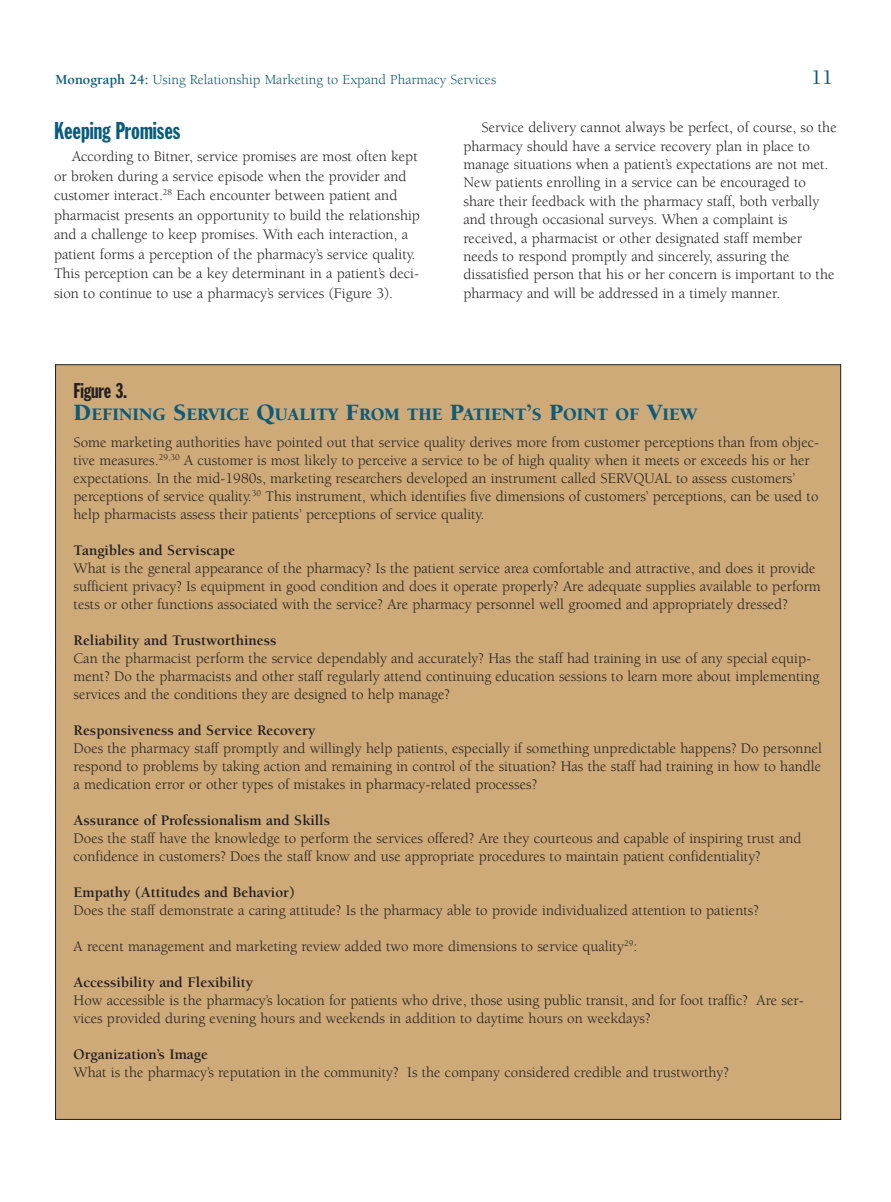
<style>
.page{position:relative;width:891px;height:1202px;background:#fff}
.page>*{position:absolute;margin:0;border:0;box-sizing:border-box;transform-origin:0 0}
.t1{font:24px "Franklin Gothic Extra Cond";color:#0a5c7d}
.t2{font:21px "Franklin Gothic Extra Cond";color:#231f20}
.t3{font:500 21px "Berkeley";color:#0a5c7d}
.t4{font:900 18px "Berkeley";color:#0a5c7d}
.t5{font:15px/18px "Berkeley";color:#231f20}
.t6{font:700 15px "Berkeley";color:#231f20}
.t7{font:14.25px "Berkeley";color:#0a5c7d}
.s1{font-weight:700}
.s2{font-size:24px}
</style>
<div class="page">
<div style="left:56px;top:365px;width:785px;height:754px;background:#ceaa78"></div>
<p class="t7" style="left:56px;top:74px;width:442px"><span class="s1">Monograph 24:</span> Using Relationship Marketing to Expand Pharmacy Services</p>
<h2 class="t3" style="left:811px;top:69px;width:23px">11</h2>
<h1 class="t1" style="left:54px;top:121px;width:128px">Keeping Promises</h1>
<p class="t5" style="left:54px;top:148px;width:368px;line-height:19.5px;text-indent:18px">According to Bitner, service promises are most often kept or broken during a service episode when the provider and customer interact.<sup>28</sup> Each encounter between patient and pharmacist presents an opportunity to build the relationship and a challenge to keep promises. With each interaction, a patient forms a perception of the pharmacy’s service quality.<br>This perception can be a key determinant in a patient’s deci&shy;sion to continue to use a pharmacy’s services (Figure 3).</p>
<p class="t5" style="left:464px;top:120px;width:375px;line-height:18.5px;text-indent:18px">Service delivery cannot always be perfect, of course, so the pharmacy should have a service recovery plan in place to manage situations when a patient’s expectations are not met.<br>New patients enrolling in a service can be encouraged to share their feedback with the pharmacy staff, both verbally and through occasional surveys. When a complaint is received, a pharmacist or other designated staff member needs to respond promptly and sincerely, assuring the dissatisfied person that his or her concern is important to the pharmacy and will be addressed in a timely manner.</p>
<h2 class="t2" style="left:74px;top:383px;width:55px">Figure 3.</h2>
<p class="t4" style="left:74px;top:407px;width:625px"><span class="s2">D</span>EFINING <span class="s2">S</span>ERVICE <span class="s2">Q</span>UALITY <span class="s2">F</span>ROM THE <span class="s2">P</span>ATIENT<span class="s2">’</span>S <span class="s2">P</span>OINT OF <span class="s2">V</span>IEW</p>
<p class="t5" style="left:74px;top:435px;width:747px">Some marketing authorities have pointed out that service quality derives more from customer perceptions than from objec&shy;tive measures.<sup>29,30</sup> A customer is most likely to perceive a service to be of high quality when it meets or exceeds his or her expectations. In the mid-1980s, marketing researchers developed an instrument called SERVQUAL to assess customers’ perceptions of service quality.<sup>30</sup> This instrument, which identifies five dimensions of customers’ perceptions, can be used to help pharmacists assess their patients’ perceptions of service quality.</p>
<p class="t6" style="left:74px;top:544px;width:163px">Tangibles and Serviscape</p>
<p class="t5" style="left:74px;top:561px;width:749px">What is the general appearance of the pharmacy? Is the patient service area comfortable and attractive, and does it provide sufficient privacy? Is equipment in good condition and does it operate properly? Are adequate supplies available to perform tests or other functions associated with the service? Are pharmacy personnel well groomed and appropriately dressed?</p>
<p class="t6" style="left:74px;top:634px;width:205px">Reliability and Trustworthiness</p>
<p class="t5" style="left:74px;top:651px;width:747px">Can the pharmacist perform the service dependably and accurately? Has the staff had training in use of any special equip&shy;ment? Do the pharmacists and other staff regularly attend continuing education sessions to learn more about implementing services and the conditions they are designed to help manage?</p>
<p class="t6" style="left:74px;top:724px;width:244px">Responsiveness and Service Recovery</p>
<p class="t5" style="left:74px;top:741px;width:750px;text-align:justify">Does the pharmacy staff promptly and willingly help patients, especially if something unpredictable happens? Do personnel respond to problems by taking action and remaining in control of the situation? Has the staff had training in how to handle a medication error or other types of mistakes in pharmacy-related processes?</p>
<p class="t6" style="left:74px;top:814px;width:258px">Assurance of Professionalism and Skills</p>
<p class="t5" style="left:74px;top:831px;width:730px">Does the staff have the knowledge to perform the services offered? Are they courteous and capable of inspiring trust and confidence in customers? Does the staff know and use appropriate procedures to maintain patient confidentiality?</p>
<p class="t6" style="left:74px;top:886px;width:223px">Empathy (Attitudes and Behavior)</p>
<p class="t5" style="left:74px;top:903px;width:687px">Does the staff demonstrate a caring attitude? Is the pharmacy able to provide individualized attention to patients?</p>
<p class="t5" style="left:74px;top:939px;width:565px">A recent management and marketing review added two more dimensions to service quality<sup>29</sup>:</p>
<p class="t6" style="left:74px;top:976px;width:181px">Accessibility and Flexibility</p>
<p class="t5" style="left:74px;top:993px;width:732px">How accessible is the pharmacy’s location for patients who drive, those using public transit, and for foot traffic? Are ser&shy;vices provided during evening hours and weekends in addition to daytime hours on weekdays?</p>
<p class="t6" style="left:74px;top:1048px;width:136px">Organization’s Image</p>
<p class="t5" style="left:74px;top:1065px;width:657px">What is the pharmacy’s reputation in the community? Is the company considered credible and trustworthy?</p>
</div>
